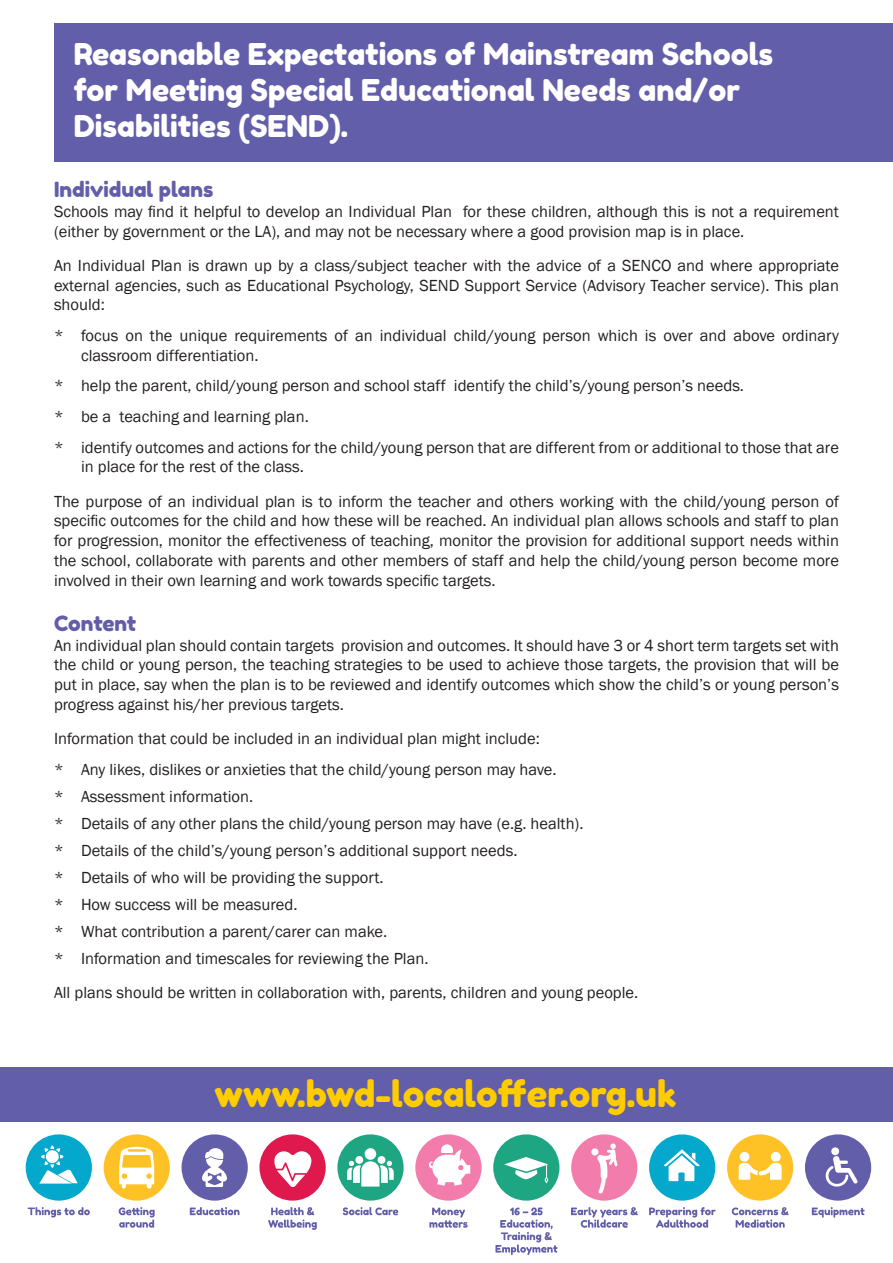
<style>
.page{position:relative;width:893px;height:1263px;background:#fff}
.page>*{position:absolute;margin:0;border:0;box-sizing:border-box;transform-origin:0 0}
.t1{font:36px "Fredoka One";color:#fc0}
.t2{font:30px/36px "Fredoka One";color:#fff}
.t3{font:21px "Fredoka One";color:#625ea9}
.t4{font:16.5px/19.8px "Franklin Gothic";color:#231f20}
</style>
<div class="page">
<svg style="left:9px;top:1121px;width:878px;height:132px"></svg>
<div style="left:180px;top:1133px;width:69px;height:69px;background:#625ea9;border-radius:50%"></div>
<div style="left:179px;top:1132px;width:71px;height:71px;border:3px solid #fff;border-radius:50%"></div>
<svg style="left:190px;top:1207px;width:50px;height:8px"></svg>
<svg style="left:202px;top:1148px;width:25px;height:39px"></svg>
<div style="left:24px;top:1133px;width:69px;height:69px;background:#03a8cc;border-radius:50%"></div>
<div style="left:23px;top:1132px;width:72px;height:71px;border:3px solid #fff;border-radius:50%"></div>
<svg style="left:28px;top:1207px;width:62px;height:10px"></svg>
<svg style="left:39px;top:1145px;width:39px;height:38px"></svg>
<div style="left:570px;top:1133px;width:69px;height:69px;background:#f27cab;border-radius:50%"></div>
<div style="left:569px;top:1132px;width:71px;height:71px;border:3px solid #fff;border-radius:50%"></div>
<svg style="left:571px;top:1207px;width:67px;height:21px"></svg>
<div style="left:591px;top:1148px;width:7px;height:7px;background:#fff;border-radius:50%"></div>
<svg style="left:597px;top:1143px;width:21px;height:51px"></svg>
<div style="left:258px;top:1133px;width:69px;height:69px;background:#df194e;border-radius:50%"></div>
<div style="left:257px;top:1132px;width:71px;height:71px;border:3px solid #fff;border-radius:50%"></div>
<svg style="left:268px;top:1207px;width:49px;height:23px"></svg>
<svg style="left:274px;top:1151px;width:37px;height:36px"></svg>
<div style="left:726px;top:1133px;width:68px;height:69px;background:#fec227;border-radius:50%"></div>
<div style="left:724px;top:1132px;width:72px;height:71px;border:3px solid #fff;border-radius:50%"></div>
<svg style="left:732px;top:1207px;width:56px;height:21px"></svg>
<svg style="left:739px;top:1152px;width:43px;height:28px"></svg>
<div style="left:336px;top:1133px;width:69px;height:69px;background:#1ea581;border-radius:50%"></div>
<div style="left:335px;top:1132px;width:71px;height:71px;border:3px solid #fff;border-radius:50%"></div>
<svg style="left:343px;top:1207px;width:55px;height:8px"></svg>
<svg style="left:347px;top:1148px;width:47px;height:38px"></svg>
<div style="left:414px;top:1133px;width:69px;height:69px;background:#f27cab;border-radius:50%"></div>
<div style="left:413px;top:1132px;width:71px;height:71px;border:3px solid #fff;border-radius:50%"></div>
<svg style="left:429px;top:1207px;width:39px;height:21px"></svg>
<svg style="left:429px;top:1144px;width:41px;height:42px"></svg>
<div style="left:492px;top:1133px;width:69px;height:69px;background:#1ea581;border-radius:50%"></div>
<div style="left:491px;top:1132px;width:71px;height:71px;border:3px solid #fff;border-radius:50%"></div>
<svg style="left:495px;top:1207px;width:62px;height:48px"></svg>
<svg style="left:504px;top:1157px;width:44px;height:26px"></svg>
<div style="left:648px;top:1133px;width:69px;height:69px;background:#03a8cc;border-radius:50%"></div>
<div style="left:646px;top:1132px;width:72px;height:71px;border:3px solid #fff;border-radius:50%"></div>
<svg style="left:649px;top:1207px;width:67px;height:21px"></svg>
<svg style="left:664px;top:1149px;width:36px;height:32px"></svg>
<div style="left:102px;top:1133px;width:69px;height:69px;background:#fec227;border-radius:50%"></div>
<div style="left:101px;top:1132px;width:71px;height:71px;border:3px solid #fff;border-radius:50%"></div>
<svg style="left:119px;top:1207px;width:36px;height:21px"></svg>
<svg style="left:119px;top:1147px;width:35px;height:42px"></svg>
<div style="left:804px;top:1133px;width:68px;height:69px;background:#625ea9;border-radius:50%"></div>
<div style="left:802px;top:1132px;width:72px;height:71px;border:3px solid #fff;border-radius:50%"></div>
<svg style="left:812px;top:1207px;width:53px;height:10px"></svg>
<svg style="left:826px;top:1147px;width:31px;height:40px"></svg>
<div style="left:0;top:1067px;width:893px;height:54px;background:#625ea9"></div>
<div style="left:54px;top:23px;width:839px;height:139px;background:#625ea9"></div>
<h2 class="t2" style="left:74px;top:36px;width:701px">Reasonable Expectations of Mainstream Schools for Meeting Special Educational Needs and/or<br>Disabilities (SEND).</h2>
<p class="t3" style="left:54px;top:176px;width:161px">Individual plans</p>
<p class="t4" style="left:54px;top:202px;width:786px">Schools may find it helpful to develop an Individual Plan for these children, although this is not a requirement (either by government or the LA), and may not be necessary where a good provision map is in place.</p>
<p class="t4" style="left:54px;top:256px;width:786px;text-align:justify">An Individual Plan is drawn up by a class/subject teacher with the advice of a SENCO and where appropriate external agencies, such as Educational Psychology, SEND Support Service (Advisory Teacher service). This plan should:</p>
<p class="t4" style="left:81px;top:326px;width:759px;text-indent:-27px">* focus on the unique requirements of an individual child/young person which is over and above ordinary classroom differentiation.</p>
<p class="t4" style="left:54px;top:376px;width:692px">* help the parent, child/young person and school staff identify the child’s/young person’s needs.</p>
<p class="t4" style="left:54px;top:407px;width:256px">* be a teaching and learning plan.</p>
<p class="t4" style="left:81px;top:437px;width:759px;text-indent:-27px">* identify outcomes and actions for the child/young person that are different from or additional to those that are in place for the rest of the class.</p>
<p class="t4" style="left:54px;top:491px;width:786px;text-align:justify">The purpose of an individual plan is to inform the teacher and others working with the child/young person of specific outcomes for the child and how these will be reached. An individual plan allows schools and staff to plan for progression, monitor the effectiveness of teaching, monitor the provision for additional support needs within the school, collaborate with parents and other members of staff and help the child/young person become more involved in their own learning and work towards specific targets.</p>
<p class="t3" style="left:54px;top:610px;width:84px">Content</p>
<p class="t4" style="left:54px;top:635px;width:786px;text-align:justify">An individual plan should contain targets provision and outcomes. It should have 3 or 4 short term targets set with the child or young person, the teaching strategies to be used to achieve those targets, the provision that will be put in place, say when the plan is to be reviewed and identify outcomes which show the child’s or young person’s progress against his/her previous targets.</p>
<p class="t4" style="left:54px;top:729px;width:487px">Information that could be included in an individual plan might include:</p>
<p class="t4" style="left:54px;top:760px;width:504px">* Any likes, dislikes or anxieties that the child/young person may have.</p>
<p class="t4" style="left:54px;top:787px;width:201px">* Assessment information.</p>
<p class="t4" style="left:54px;top:814px;width:531px">* Details of any other plans the child/young person may have (e.g. health).</p>
<p class="t4" style="left:54px;top:841px;width:465px">* Details of the child’s/young person’s additional support needs.</p>
<p class="t4" style="left:54px;top:868px;width:331px">* Details of who will be providing the support.</p>
<p class="t4" style="left:54px;top:895px;width:245px">* How success will be measured.</p>
<p class="t4" style="left:54px;top:922px;width:335px">* What contribution a parent/carer can make.</p>
<p class="t4" style="left:54px;top:949px;width:376px">* Information and timescales for reviewing the Plan.</p>
<p class="t4" style="left:54px;top:983px;width:586px">All plans should be written in collaboration with, parents, children and young people.</p>
<h1 class="t1" style="left:215px;top:1072px;width:463px">www.bwd-localoffer.org.uk</h1>
</div>
